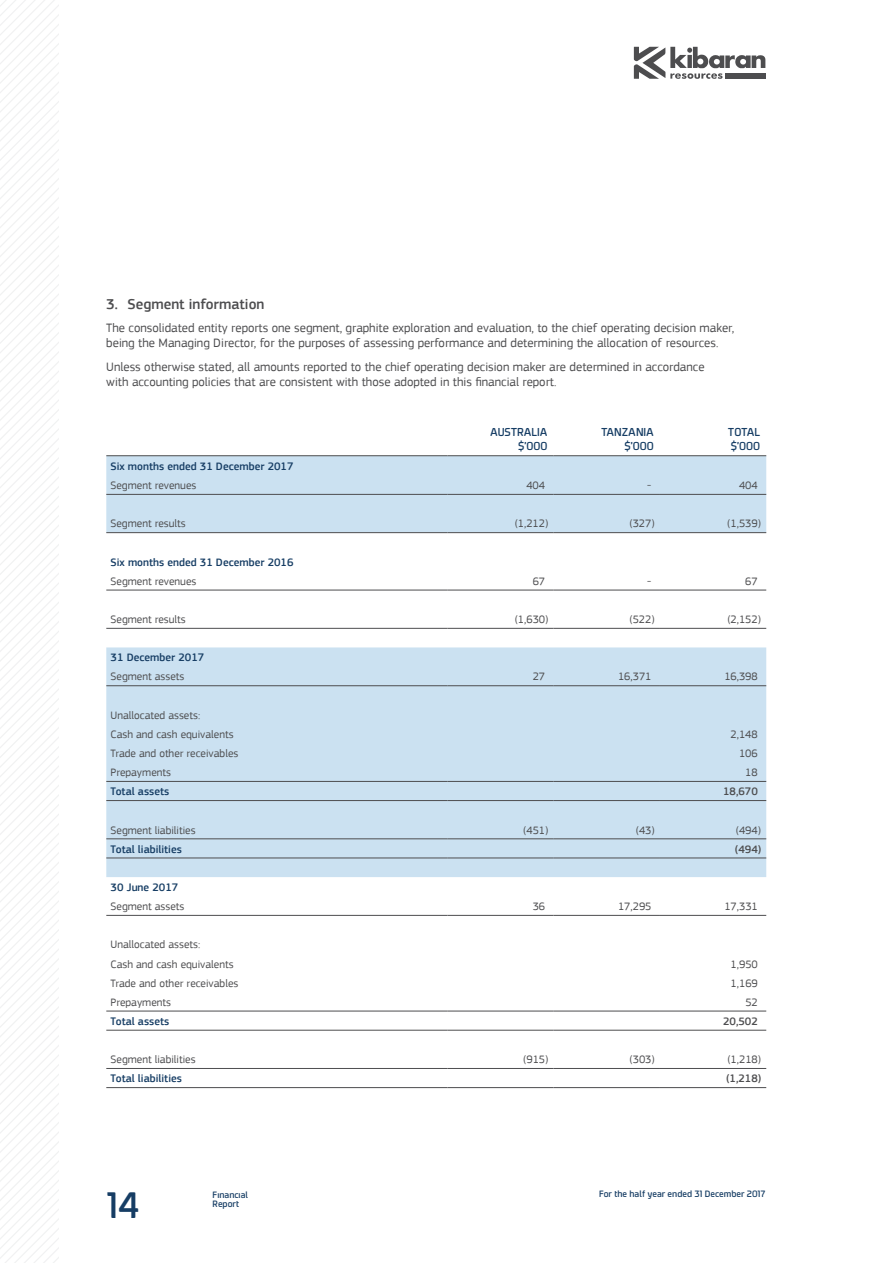
<style>
.page{position:relative;width:893px;height:1263px;background:#fff}
.page>*{position:absolute;margin:0;border:0;box-sizing:border-box;transform-origin:0 0}
.t1{font:36px "Systopie";color:#163d64}
.t2{font:500 15px "PF Square Sans Pro";color:#4d4d4f}
.t3{font:12.75px/15px "PF Square Sans Pro";color:#4d4d4f}
.t4{font:11.25px/19.2px "PF Square Sans Pro";color:#4d4d4f}
.t5{font:500 11.25px "PF Square Sans Pro";color:#163d64}
.t6{font:11.25px/13.5px "Systopie";color:#163d64;text-align:right}
.t7{font:500 11.25px "PF Square Sans Pro";color:#4d4d4f}
.t8{font:9px/9px "Systopie";color:#163d64}
</style>
<div class="page">
<svg style="left:106px;top:456px;width:660px;height:421px;fill:#cbe1f1"></svg>
<hr style="left:106px;top:494px;width:341px;height:1px;background:#4d4d4f">
<hr style="left:447px;top:494px;width:107px;height:1px;background:#4d4d4f">
<hr style="left:554px;top:494px;width:106px;height:1px;background:#4d4d4f">
<hr style="left:660px;top:494px;width:106px;height:1px;background:#4d4d4f">
<hr style="left:106px;top:532px;width:341px;height:1px;background:#4d4d4f">
<hr style="left:447px;top:532px;width:107px;height:1px;background:#4d4d4f">
<hr style="left:554px;top:532px;width:106px;height:1px;background:#4d4d4f">
<hr style="left:660px;top:532px;width:106px;height:1px;background:#4d4d4f">
<hr style="left:106px;top:628px;width:341px;height:1px;background:#4d4d4f">
<hr style="left:447px;top:628px;width:107px;height:1px;background:#4d4d4f">
<hr style="left:554px;top:628px;width:106px;height:1px;background:#4d4d4f">
<hr style="left:660px;top:628px;width:106px;height:1px;background:#4d4d4f">
<hr style="left:106px;top:590px;width:341px;height:1px;background:#4d4d4f">
<hr style="left:447px;top:590px;width:107px;height:1px;background:#4d4d4f">
<hr style="left:554px;top:590px;width:106px;height:1px;background:#4d4d4f">
<hr style="left:660px;top:590px;width:106px;height:1px;background:#4d4d4f">
<hr style="left:106px;top:685px;width:341px;height:1px;background:#4d4d4f">
<hr style="left:447px;top:685px;width:107px;height:1px;background:#4d4d4f">
<hr style="left:554px;top:685px;width:106px;height:1px;background:#4d4d4f">
<hr style="left:660px;top:685px;width:106px;height:1px;background:#4d4d4f">
<hr style="left:106px;top:781px;width:341px;height:1px;background:#4d4d4f">
<hr style="left:447px;top:781px;width:107px;height:1px;background:#4d4d4f">
<hr style="left:554px;top:781px;width:106px;height:1px;background:#4d4d4f">
<hr style="left:660px;top:781px;width:106px;height:1px;background:#4d4d4f">
<hr style="left:106px;top:800px;width:341px;height:1px;background:#4d4d4f">
<hr style="left:447px;top:800px;width:107px;height:1px;background:#4d4d4f">
<hr style="left:554px;top:800px;width:106px;height:1px;background:#4d4d4f">
<hr style="left:660px;top:800px;width:106px;height:1px;background:#4d4d4f">
<hr style="left:106px;top:838px;width:341px;height:1px;background:#4d4d4f">
<hr style="left:447px;top:838px;width:107px;height:1px;background:#4d4d4f">
<hr style="left:554px;top:838px;width:106px;height:1px;background:#4d4d4f">
<hr style="left:660px;top:838px;width:106px;height:1px;background:#4d4d4f">
<hr style="left:106px;top:857px;width:341px;height:1px;background:#4d4d4f">
<hr style="left:447px;top:857px;width:107px;height:1px;background:#4d4d4f">
<hr style="left:554px;top:857px;width:106px;height:1px;background:#4d4d4f">
<hr style="left:660px;top:857px;width:106px;height:1px;background:#4d4d4f">
<hr style="left:106px;top:915px;width:341px;height:1px;background:#4d4d4f">
<hr style="left:447px;top:915px;width:107px;height:1px;background:#4d4d4f">
<hr style="left:554px;top:915px;width:106px;height:1px;background:#4d4d4f">
<hr style="left:660px;top:915px;width:106px;height:1px;background:#4d4d4f">
<hr style="left:106px;top:1011px;width:341px;height:1px;background:#4d4d4f">
<hr style="left:447px;top:1011px;width:107px;height:1px;background:#4d4d4f">
<hr style="left:554px;top:1011px;width:106px;height:1px;background:#4d4d4f">
<hr style="left:660px;top:1011px;width:106px;height:1px;background:#4d4d4f">
<hr style="left:106px;top:1030px;width:341px;height:1px;background:#4d4d4f">
<hr style="left:447px;top:1030px;width:107px;height:1px;background:#4d4d4f">
<hr style="left:554px;top:1030px;width:106px;height:1px;background:#4d4d4f">
<hr style="left:660px;top:1030px;width:106px;height:1px;background:#4d4d4f">
<hr style="left:106px;top:1068px;width:341px;height:1px;background:#4d4d4f">
<hr style="left:447px;top:1068px;width:107px;height:1px;background:#4d4d4f">
<hr style="left:554px;top:1068px;width:106px;height:1px;background:#4d4d4f">
<hr style="left:660px;top:1068px;width:106px;height:1px;background:#4d4d4f">
<hr style="left:106px;top:1087px;width:341px;height:1px;background:#4d4d4f">
<hr style="left:447px;top:1087px;width:107px;height:1px;background:#4d4d4f">
<hr style="left:554px;top:1087px;width:106px;height:1px;background:#4d4d4f">
<hr style="left:660px;top:1087px;width:106px;height:1px;background:#4d4d4f">
<hr style="left:106px;top:455px;width:341px;height:1px;background:#4d4d4f">
<hr style="left:447px;top:455px;width:107px;height:1px;background:#4d4d4f">
<hr style="left:554px;top:455px;width:106px;height:1px;background:#4d4d4f">
<hr style="left:660px;top:455px;width:106px;height:1px;background:#4d4d4f">
<svg style="left:0;top:0;width:58px;height:1263px"></svg>
<svg style="left:634px;top:47px;width:131px;height:32px"></svg>
<div style="left:725px;top:74px;width:40px;height:5px;background:#4d4d4f"></div>
<h2 class="t2" style="left:106px;top:295px;width:160px">3. Segment information</h2>
<p class="t3" style="left:106px;top:321px;width:629px">The consolidated entity reports one segment, graphite exploration and evaluation, to the chief operating decision maker, being the Managing Director, for the purposes of assessing performance and determining the allocation of resources.</p>
<p class="t3" style="left:106px;top:359px;width:600px">Unless otherwise stated, all amounts reported to the chief operating decision maker are determined in accordance with accounting policies that are consistent with those adopted in this financial report.</p>
<p class="t6" style="left:490px;top:425px;width:59px">AUSTRALIA $’000</p>
<p class="t6" style="left:601px;top:425px;width:54px">TANZANIA $’000</p>
<p class="t6" style="left:728px;top:425px;width:34px;text-align:left">TOTAL $’000</p>
<p class="t5" style="left:111px;top:460px;width:184px">Six months ended 31 December 2017</p>
<p class="t4" style="left:111px;top:476px;width:87px">Segment revenues</p>
<p class="t4" style="left:526px;top:476px;width:20px">404</p>
<p class="t4" style="left:647px;top:476px;width:6px">-</p>
<p class="t4" style="left:739px;top:476px;width:20px">404</p>
<p class="t4" style="left:111px;top:514px;width:77px">Segment results</p>
<p class="t4" style="left:515px;top:514px;width:35px">(1,212)</p>
<p class="t4" style="left:629px;top:514px;width:27px">(327)</p>
<p class="t4" style="left:727px;top:514px;width:35px">(1,539)</p>
<p class="t5" style="left:111px;top:555px;width:184px">Six months ended 31 December 2016</p>
<p class="t4" style="left:111px;top:571px;width:87px">Segment revenues</p>
<p class="t4" style="left:533px;top:571px;width:14px">67</p>
<p class="t4" style="left:647px;top:571px;width:6px">-</p>
<p class="t4" style="left:745px;top:571px;width:14px">67</p>
<p class="t4" style="left:111px;top:610px;width:77px">Segment results</p>
<p class="t4" style="left:515px;top:610px;width:35px">(1,630)</p>
<p class="t4" style="left:629px;top:610px;width:27px">(522)</p>
<p class="t4" style="left:727px;top:610px;width:35px">(2,152)</p>
<p class="t5" style="left:111px;top:651px;width:95px">31 December 2017</p>
<p class="t4" style="left:111px;top:667px;width:75px">Segment assets</p>
<p class="t4" style="left:533px;top:667px;width:14px">27</p>
<p class="t4" style="left:618px;top:667px;width:35px">16,371</p>
<p class="t4" style="left:724px;top:667px;width:35px">16,398</p>
<p class="t4" style="left:111px;top:705px;width:124px">Unallocated assets:<br>Cash and cash equivalents</p>
<p class="t4" style="left:731px;top:725px;width:29px">2,148</p>
<p class="t4" style="left:111px;top:744px;width:129px">Trade and other receivables</p>
<p class="t4" style="left:739px;top:744px;width:20px">106</p>
<p class="t4" style="left:111px;top:763px;width:62px">Prepayments</p>
<p class="t4" style="left:745px;top:763px;width:14px">18</p>
<p class="t5" style="left:111px;top:785px;width:60px">Total assets</p>
<p class="t7" style="left:723px;top:785px;width:36px">18,670</p>
<p class="t4" style="left:111px;top:820px;width:87px">Segment liabilities</p>
<p class="t4" style="left:523px;top:820px;width:27px">(451)</p>
<p class="t4" style="left:636px;top:820px;width:21px">(43)</p>
<p class="t4" style="left:736px;top:820px;width:27px">(494)</p>
<p class="t5" style="left:111px;top:842px;width:73px">Total liabilities</p>
<p class="t7" style="left:735px;top:842px;width:28px">(494)</p>
<p class="t5" style="left:111px;top:881px;width:69px">30 June 2017</p>
<p class="t4" style="left:111px;top:897px;width:75px">Segment assets</p>
<p class="t4" style="left:533px;top:897px;width:14px">36</p>
<p class="t4" style="left:618px;top:897px;width:35px">17,295</p>
<p class="t4" style="left:724px;top:897px;width:35px">17,331</p>
<p class="t4" style="left:111px;top:935px;width:124px">Unallocated assets:<br>Cash and cash equivalents</p>
<p class="t4" style="left:731px;top:954px;width:29px">1,950</p>
<p class="t4" style="left:111px;top:973px;width:129px">Trade and other receivables</p>
<p class="t4" style="left:731px;top:973px;width:29px">1,169</p>
<p class="t4" style="left:111px;top:992px;width:62px">Prepayments</p>
<p class="t4" style="left:745px;top:992px;width:14px">52</p>
<p class="t5" style="left:111px;top:1015px;width:60px">Total assets</p>
<p class="t7" style="left:723px;top:1015px;width:36px">20,502</p>
<p class="t4" style="left:111px;top:1050px;width:87px">Segment liabilities</p>
<p class="t4" style="left:523px;top:1050px;width:27px">(915)</p>
<p class="t4" style="left:629px;top:1050px;width:27px">(303)</p>
<p class="t4" style="left:727px;top:1050px;width:35px">(1,218)</p>
<p class="t5" style="left:111px;top:1072px;width:73px">Total liabilities</p>
<p class="t7" style="left:726px;top:1072px;width:37px">(1,218)</p>
<h1 class="t1" style="left:106px;top:1182px;width:35px">14</h1>
<p class="t8" style="left:213px;top:1189px;width:37px">Financial<br>Report</p>
<p class="t8" style="left:599px;top:1189px;width:168px">For the half year ended 31 December 2017</p>
</div>
